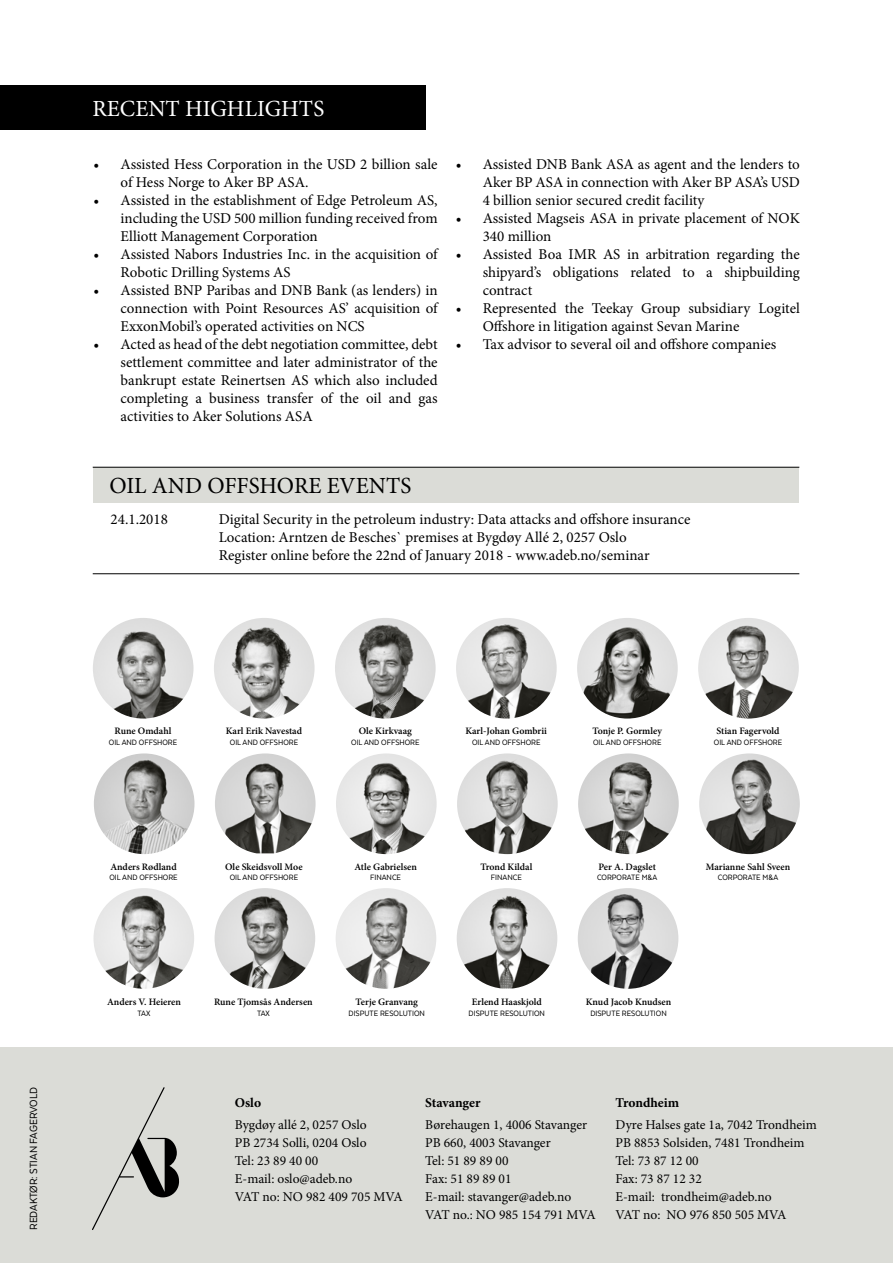
<style>
.page{position:relative;width:893px;height:1263px;background:#fff}
.page>*{position:absolute;margin:0;border:0;box-sizing:border-box;transform-origin:0 0}
.t1{font:23.1px "Minion Pro";color:#000}
.t2{font:23.1px "Minion Pro";color:#fff}
.t3{font:15px/18px "Minion Pro";color:#000}
.t4{font:13.5px/18px "Minion Pro";color:#000}
.t5{font:700 13.5px "Minion Pro";letter-spacing:-.005em;color:#000}
.t6{font:12px "Texta Narrow";color:#000}
.t7{font:600 9.75px "Minion Pro";color:#000}
.t8{font:9px "Texta Narrow";color:#000}
</style>
<div class="page">
<div style="left:0;top:85px;width:425px;height:45px;background:#000"></div>
<div style="left:0;top:1047px;width:893px;height:216px;background:#dbdcd7"></div>
<svg style="left:92px;top:1087px;width:87px;height:143px"></svg>
<img style="left:336px;top:753px;width:101px;height:101px;border-radius:50px">
<img style="left:94px;top:888px;width:100px;height:101px;border-radius:50px">
<img style="left:457px;top:753px;width:101px;height:101px;border-radius:50px">
<img style="left:578px;top:753px;width:101px;height:101px;border-radius:50px">
<img style="left:457px;top:888px;width:100px;height:100px">
<img style="left:336px;top:888px;width:100px;height:101px;border-radius:50px">
<img style="left:215px;top:753px;width:101px;height:100px">
<img style="left:93px;top:618px;width:100px;height:100px;border-radius:50px">
<img style="left:335px;top:618px;width:101px;height:100px;border-radius:50px">
<img style="left:578px;top:888px;width:100px;height:101px;border-radius:50px">
<img style="left:456px;top:618px;width:101px;height:100px;border-radius:50px">
<img style="left:214px;top:618px;width:101px;height:100px;border-radius:50px">
<img style="left:215px;top:888px;width:100px;height:101px;border-radius:50px">
<img style="left:699px;top:753px;width:101px;height:101px;border-radius:50px">
<img style="left:94px;top:753px;width:100px;height:101px;border-radius:50px">
<img style="left:577px;top:618px;width:101px;height:100px;border-radius:50px">
<img style="left:698px;top:618px;width:101px;height:100px;border-radius:50px">
<div style="left:94px;top:467px;width:705px;height:36px;background:#dbdcd7"></div>
<hr style="left:93px;top:573px;width:706px;height:1px;background:#000">
<hr style="left:93px;top:467px;width:706px;height:1px;background:#000">
<h1 class="t2" style="left:93px;top:93px;width:233px">RECENT HIGHLIGHTS</h1>
<p class="t3" style="left:121px;top:156px;width:319px;text-indent:-27px">• Assisted Hess Corporation in the USD 2 billion sale of Hess Norge to Aker BP ASA.</p>
<p class="t3" style="left:121px;top:192px;width:319px;text-align:justify;text-indent:-27px">• Assisted in the establishment of Edge Petroleum AS, including the USD 500 million funding received from Elliott Management Corporation</p>
<p class="t3" style="left:121px;top:246px;width:319px;text-indent:-27px">• Assisted Nabors Industries Inc. in the acquisition of<br>Robotic Drilling Systems AS</p>
<p class="t3" style="left:121px;top:282px;width:319px;text-align:justify;text-indent:-27px">• Assisted BNP Paribas and DNB Bank (as lenders) in connection with Point Resources AS’ acquisition of ExxonMobil’s operated activities on NCS</p>
<p class="t3" style="left:121px;top:336px;width:319px;text-align:justify;text-indent:-27px">• Acted as head of the debt negotiation committee, debt settlement committee and later administrator of the bankrupt estate Reinertsen AS which also included completing a business transfer of the oil and gas activities to Aker Solutions ASA</p>
<p class="t3" style="left:483px;top:156px;width:319px;text-align:justify;text-indent:-27px">• Assisted DNB Bank ASA as agent and the lenders to Aker BP ASA in connection with Aker BP ASA’s USD 4 billion senior secured credit facility</p>
<p class="t3" style="left:483px;top:210px;width:319px;text-indent:-27px">• Assisted Magseis ASA in private placement of NOK<br>340 million</p>
<p class="t3" style="left:483px;top:246px;width:319px;text-align:justify;text-indent:-27px">• Assisted Boa IMR AS in arbitration regarding the shipyard’s obligations related to a shipbuilding contract</p>
<p class="t3" style="left:483px;top:300px;width:319px;text-indent:-27px">• Represented the Teekay Group subsidiary Logitel<br>Offshore in litigation against Sevan Marine</p>
<p class="t3" style="left:456px;top:336px;width:322px">• Tax advisor to several oil and offshore companies</p>
<h1 class="t1" style="left:109px;top:471px;width:304px">OIL AND OFFSHORE EVENTS</h1>
<p class="t3" style="left:111px;top:510px;width:59px">24.1.2018</p>
<p class="t3" style="left:219px;top:510px;width:473px">Digital Security in the petroleum industry: Data attacks and offshore insurance<br>Location: Arntzen de Besches` premises at Bygdøy Allé 2, 0257 Oslo<br>Register online before the 22nd of January 2018 - www.adeb.no/seminar</p>
<p class="t6" style="left:28px;top:1230px;width:145px;rotate:-90deg">REDAKTØR: STIAN FAGERVOLD</p>
<p class="t7" style="left:115px;top:724px;width:58px">Rune Omdahl</p>
<p class="t8" style="left:109px;top:737px;width:70px">OIL AND OFFSHORE</p>
<p class="t7" style="left:226px;top:724px;width:78px">Karl Erik Navestad</p>
<p class="t8" style="left:230px;top:737px;width:70px">OIL AND OFFSHORE</p>
<p class="t7" style="left:359px;top:724px;width:55px">Ole Kirkvaag</p>
<p class="t8" style="left:351px;top:737px;width:70px">OIL AND OFFSHORE</p>
<p class="t7" style="left:465px;top:724px;width:83px">Karl-Johan Gombrii</p>
<p class="t8" style="left:472px;top:737px;width:70px">OIL AND OFFSHORE</p>
<p class="t7" style="left:592px;top:724px;width:71px">Tonje P. Gormley</p>
<p class="t8" style="left:593px;top:737px;width:70px">OIL AND OFFSHORE</p>
<p class="t7" style="left:716px;top:724px;width:65px">Stian Fagervold</p>
<p class="t8" style="left:714px;top:737px;width:70px">OIL AND OFFSHORE</p>
<p class="t7" style="left:110px;top:860px;width:68px">Anders Rødland</p>
<p class="t8" style="left:109px;top:873px;width:70px">OIL AND OFFSHORE</p>
<p class="t7" style="left:225px;top:860px;width:79px">Ole Skeidsvoll Moe</p>
<p class="t8" style="left:230px;top:873px;width:70px">OIL AND OFFSHORE</p>
<p class="t7" style="left:354px;top:860px;width:64px">Atle Gabrielsen</p>
<p class="t8" style="left:370px;top:873px;width:32px">FINANCE</p>
<p class="t7" style="left:480px;top:860px;width:53px">Trond Kildal</p>
<p class="t8" style="left:491px;top:873px;width:32px">FINANCE</p>
<p class="t7" style="left:598px;top:860px;width:59px">Per A. Dagslet</p>
<p class="t8" style="left:597px;top:873px;width:62px">CORPORATE M&amp;A</p>
<p class="t7" style="left:706px;top:860px;width:86px">Marianne Sahl Sveen</p>
<p class="t8" style="left:718px;top:873px;width:62px">CORPORATE M&amp;A</p>
<p class="t7" style="left:107px;top:995px;width:75px">Anders V. Heieren</p>
<p class="t8" style="left:138px;top:1008px;width:14px">TAX</p>
<p class="t7" style="left:214px;top:995px;width:100px">Rune Tjomsås Andersen</p>
<p class="t8" style="left:257px;top:1008px;width:14px">TAX</p>
<p class="t7" style="left:356px;top:995px;width:64px">Terje Granvang</p>
<p class="t8" style="left:349px;top:1008px;width:78px">DISPUTE RESOLUTION</p>
<p class="t7" style="left:472px;top:995px;width:72px">Erlend Haaskjold</p>
<p class="t8" style="left:469px;top:1008px;width:78px">DISPUTE RESOLUTION</p>
<p class="t7" style="left:586px;top:995px;width:87px">Knud Jacob Knudsen</p>
<p class="t8" style="left:590px;top:1008px;width:78px">DISPUTE RESOLUTION</p>
<p class="t5" style="left:235px;top:1093px;width:28px">Oslo</p>
<p class="t4" style="left:235px;top:1116px;width:169px">Bygdøy allé 2, 0257 Oslo<br>PB 2734 Solli, 0204 Oslo<br>Tel: 23 89 40 00<br>E-mail: oslo@adeb.no<br>VAT no: NO 982 409 705 MVA</p>
<p class="t5" style="left:425px;top:1093px;width:57px">Stavanger</p>
<p class="t4" style="left:425px;top:1116px;width:172px">Børehaugen 1, 4006 Stavanger<br>PB 660, 4003 Stavanger<br>Tel: 51 89 89 00<br>Fax: 51 89 89 01<br>E-mail: stavanger@adeb.no<br>VAT no.: NO 985 154 791 MVA</p>
<p class="t5" style="left:615px;top:1093px;width:65px">Trondheim</p>
<p class="t4" style="left:615px;top:1116px;width:203px">Dyre Halses gate 1a, 7042 Trondheim<br>PB 8853 Solsiden, 7481 Trondheim<br>Tel: 73 87 12 00<br>Fax: 73 87 12 32<br>E-mail: trondheim@adeb.no<br>VAT no: NO 976 850 505 MVA</p>
</div>
